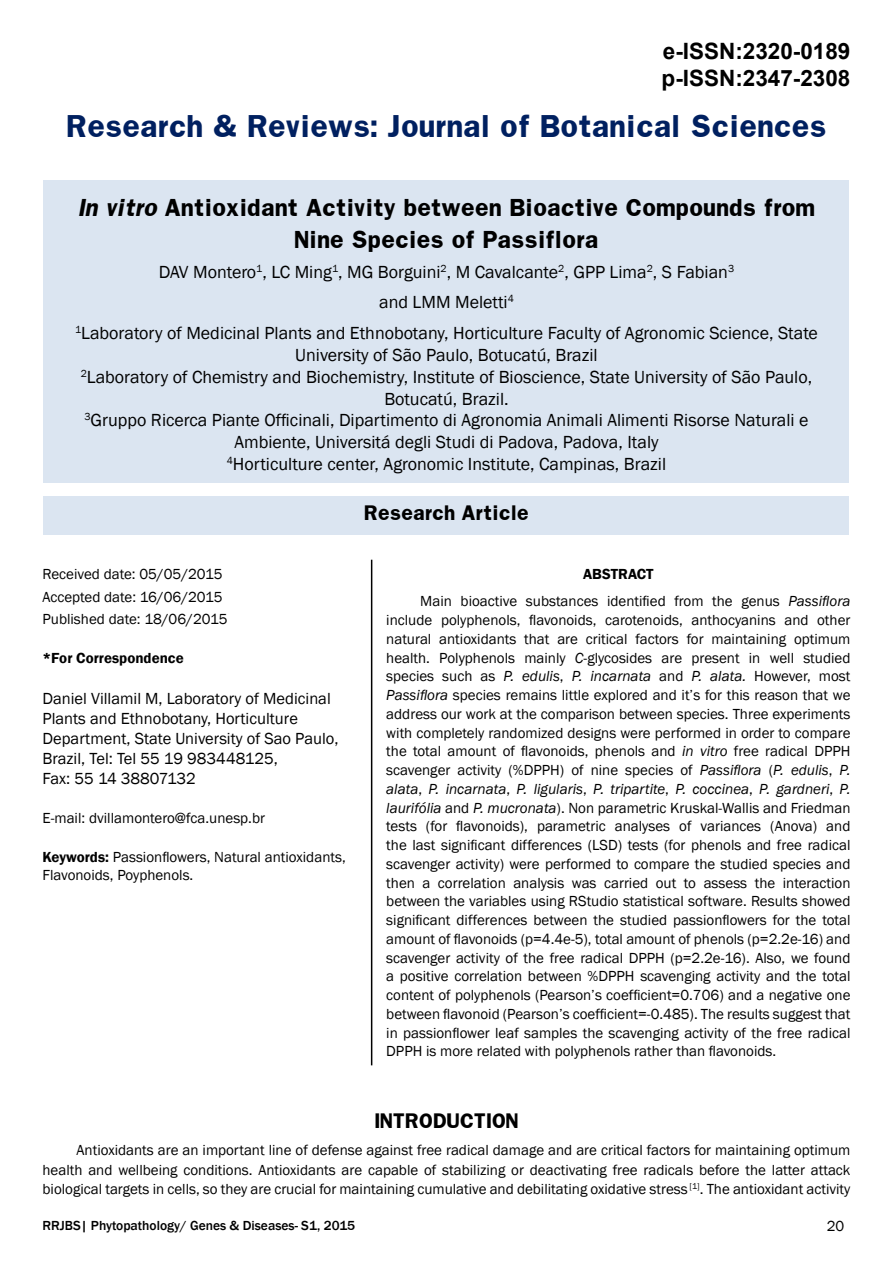
<style>
.page{position:relative;width:893px;height:1263px;background:#fff}
.page>*{position:absolute;margin:0;border:0;box-sizing:border-box;transform-origin:0 0}
.t1{font:700 27px "Franklin";color:#002060}
.t2{font:700 22.5px/27px "Arial";color:#000}
.t3{font:700 21px/31.5px "Franklin";color:#000;text-align:center}
.t4{font:18px/21.9px "Franklin Gothic";color:#000;text-align:center}
.t5{font:700 18px "Franklin";color:#000}
.t6{font:16.5px/19.8px "Franklin Gothic";color:#000}
.t7{font:15px/18.8px "Franklin Gothic";color:#000}
.t8{font:600 15px "Franklin Gothic";color:#000}
.t9{font:500 13.5px "Franklin Gothic";color:#000}
.s1{font-style:italic}
.s2{font-weight:600}
</style>
<div class="page">
<div style="left:44px;top:180px;width:805px;height:303px;background:#dbe5f1"></div>
<div style="left:44px;top:496px;width:805px;height:38px;background:#dbe5f1"></div>
<hr style="left:371px;top:560px;width:1px;height:505px;background:#000">
<h2 class="t2" style="left:662px;top:38px;width:190px">e-ISSN:2320-0189 p-ISSN:2347-2308</h2>
<h1 class="t1" style="left:67px;top:108px;width:761px">Research &amp; Reviews: Journal of Botanical Sciences</h1>
<h3 class="t3" style="left:78px;top:191px;width:739px"><span class="s1">In vitro</span> Antioxidant Activity between Bioactive Compounds from<br>Nine Species of Passiflora</h3>
<p class="t4" style="left:75px;top:257px;width:744px;line-height:30.5px">DAV Montero<sup>1</sup>, LC Ming<sup>1</sup>, MG Borguini<sup>2</sup>, M Cavalcante<sup>2</sup>, GPP Lima<sup>2</sup>, S Fabian<sup>3<br></sup>and LMM Meletti<sup>4<br>1</sup>Laboratory of Medicinal Plants and Ethnobotany, Horticulture Faculty of Agronomic Science, State</p>
<p class="t4" style="left:81px;top:344px;width:733px">University of São Paulo, Botucatú, Brazil<br><sup>2</sup>Laboratory of Chemistry and Biochemistry, Institute of Bioscience, State University of São Paulo, Botucatú, Brazil.<br><sup>3</sup>Gruppo Ricerca Piante Officinali, Dipartimento di Agronomia Animali Alimenti Risorse Naturali e Ambiente, Universitá degli Studi di Padova, Padova, Italy<br><sup>4</sup>Horticulture center, Agronomic Institute, Campinas, Brazil</p>
<p class="t5" style="left:364px;top:500px;width:166px">Research Article</p>
<p class="t7" style="left:43px;top:563px;width:186px;line-height:22.5px">Received date: 05/05/2015<br>Accepted date: 16/06/2015<br>Published date: 18/06/2015</p>
<p class="t8" style="left:43px;top:649px;width:143px">*For Correspondence</p>
<p class="t6" style="left:43px;top:689px;width:298px">Daniel Villamil M, Laboratory of Medicinal Plants and Ethnobotany, Horticulture Department, State University of Sao Paulo, Brazil, Tel: Tel 55 19 983448125,<br>Fax: 55 14 38807132</p>
<p class="t7" style="left:43px;top:809px;width:224px">E-mail: dvillamontero@fca.unesp.br</p>
<p class="t7" style="left:43px;top:848px;width:305px;line-height:18px"><span class="s2">Keywords:</span> Passionflowers, Natural antioxidants,<br>Flavonoids, Poyphenols.</p>
<p class="t7" style="left:420px;top:561px;width:432px;line-height:27.3px;text-indent:163px"><span class="s2">ABSTRACT<br></span>Main bioactive substances identified from the genus <span class="s1">Passiflora</span></p>
<p class="t7" style="left:386px;top:611px;width:466px;text-align:justify">include polyphenols, flavonoids, carotenoids, anthocyanins and other natural antioxidants that are critical factors for maintaining optimum health. Polyphenols mainly <span class="s1">C</span>-glycosides are present in well studied species such as <span class="s1">P. edulis</span>, <span class="s1">P. incarnata</span> and <span class="s1">P. alata.</span> However, most <span class="s1">Passiflora</span> species remains little explored and it’s for this reason that we address our work at the comparison between species. Three experiments with completely randomized designs were performed in order to compare the total amount of flavonoids, phenols and <span class="s1">in vitro</span> free radical DPPH scavenger activity (%DPPH) of nine species of <span class="s1">Passiflora</span> (<span class="s1">P. edulis</span>, <span class="s1">P. alata</span>, <span class="s1">P. incarnata</span>, <span class="s1">P. ligularis</span>, <span class="s1">P. tripartite</span>, <span class="s1">P. coccinea</span>, <span class="s1">P. gardneri</span>, <span class="s1">P. laurifólia</span> and <span class="s1">P. mucronata</span>). Non parametric Kruskal-Wallis and Friedman tests (for flavonoids), parametric analyses of variances (Anova) and the last significant differences (LSD) tests (for phenols and free radical scavenger activity) were performed to compare the studied species and then a correlation analysis was carried out to assess the interaction between the variables using RStudio statistical software. Results showed significant differences between the studied passionflowers for the total amount of flavonoids (p=4.4e-5), total amount of phenols (p=2.2e-16) and scavenger activity of the free radical DPPH (p=2.2e-16). Also, we found a positive correlation between %DPPH scavenging activity and the total content of polyphenols (Pearson’s coefficient=0.706) and a negative one between flavonoid (Pearson’s coefficient=-0.485). The results suggest that in passionflower leaf samples the scavenging activity of the free radical DPPH is more related with polyphenols rather than flavonoids.</p>
<p class="t5" style="left:374px;top:1108px;width:146px">INTRODUCTION</p>
<p class="t7" style="left:43px;top:1141px;width:809px;line-height:19.2px;text-align:justify;text-indent:34px">Antioxidants are an important line of defense against free radical damage and are critical factors for maintaining optimum health and wellbeing conditions. Antioxidants are capable of stabilizing or deactivating free radicals before the latter attack biological targets in cells, so they are crucial for maintaining cumulative and debilitating oxidative stress <sup>[1]</sup>. The antioxidant activity</p>
<p class="t9" style="left:43px;top:1217px;width:314px">RRJBS| Phytopathology/ Genes &amp; Diseases- S1, 2015</p>
<p class="t7" style="left:827px;top:1217px;width:19px">20</p>
</div>
